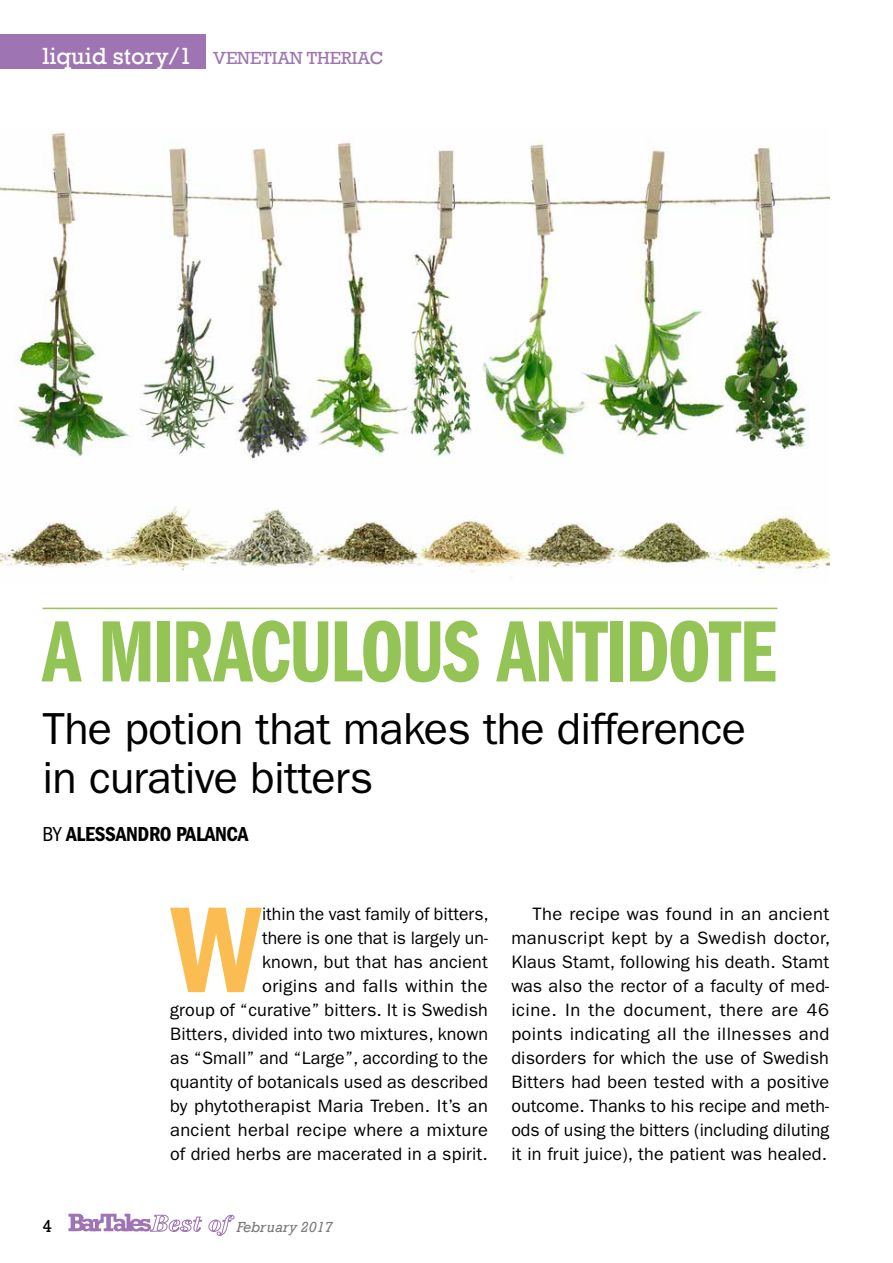
<style>
.page{position:relative;width:893px;height:1263px;background:#fff}
.page>*{position:absolute;margin:0;border:0;box-sizing:border-box;transform-origin:0 0}
.t1{font:126px "ITC Franklin Gothic Std Dm Cd";color:#fbbd51}
.t2{font:90px "ITC Franklin Gothic Std Dm Cp";letter-spacing:-.02em;color:#94c356}
.t3{font:45px/49.5px "ITC Franklin Gothic Std";letter-spacing:-.015em;color:#000}
.t4{font:21px "ITC Franklin Gothic Std Dm Cd";letter-spacing:-.015em;color:#000}
.t5{font:18px/24px "ITC Franklin Gothic Std";letter-spacing:.01em;color:#000;text-align:right}
.t6{font:18px "Rockwell";color:#9e75b2}
.t7{font:18px "Rockwell";color:#000}
.t8{font:italic 15px "Rockwell";color:#7c7b7b}
.s1{font-size:24px;color:#fff}
.s2{font-family:"ITC Franklin Gothic Std";font-stretch:condensed}
</style>
<div class="page">
<svg style="left:68px;top:1214px;width:167px;height:22px"></svg>
<img style="left:0;top:131px;width:829px;height:441px">
<hr style="left:43px;top:608px;width:734px;height:1px;background:#94c356">
<div style="left:0;top:34px;width:206px;height:34px;background:#9e75b2"></div>
<p class="t6" style="left:43px;top:47px;width:342px"><span class="s1">liquid story/1</span> VENETIAN THERIAC</p>
<h2 class="t2" style="left:43px;top:602px;width:735px">A MIRACULOUS ANTIDOTE</h2>
<h3 class="t3" style="left:43px;top:704px;width:705px">The potion that makes the difference in curative bitters</h3>
<p class="t4" style="left:43px;top:822px;width:207px"><span class="s2">BY</span> ALESSANDRO PALANCA</p>
<p class="t5" style="left:170px;top:902px;width:320px">ithin the vast family of bitters,<br>there is one that is largely un-<br>known, but that has ancient<br>origins and falls within the<br>group of “curative” bitters. It is Swedish Bitters, divided into two mixtures, known as “Small” and “Large”, according to the quantity of botanicals used as described by phytotherapist Maria Treben. It’s an ancient herbal recipe where a mixture of dried herbs are macerated in a spirit.</p>
<p class="t5" style="left:511px;top:902px;width:320px;text-align:justify;text-indent:21px">The recipe was found in an ancient manuscript kept by a Swedish doctor, Klaus Stamt, following his death. Stamt was also the rector of a faculty of med&shy;icine. In the document, there are 46 points indicating all the illnesses and disorders for which the use of Swedish Bitters had been tested with a positive outcome. Thanks to his recipe and meth&shy;ods of using the bitters (including diluting it in fruit juice), the patient was healed.</p>
<h1 class="t1" style="left:171px;top:878px;width:92px">W</h1>
<p class="t7" style="left:43px;top:1215px;width:11px">4</p>
<p class="t8" style="left:237px;top:1218px;width:98px">February 2017</p>
</div>
